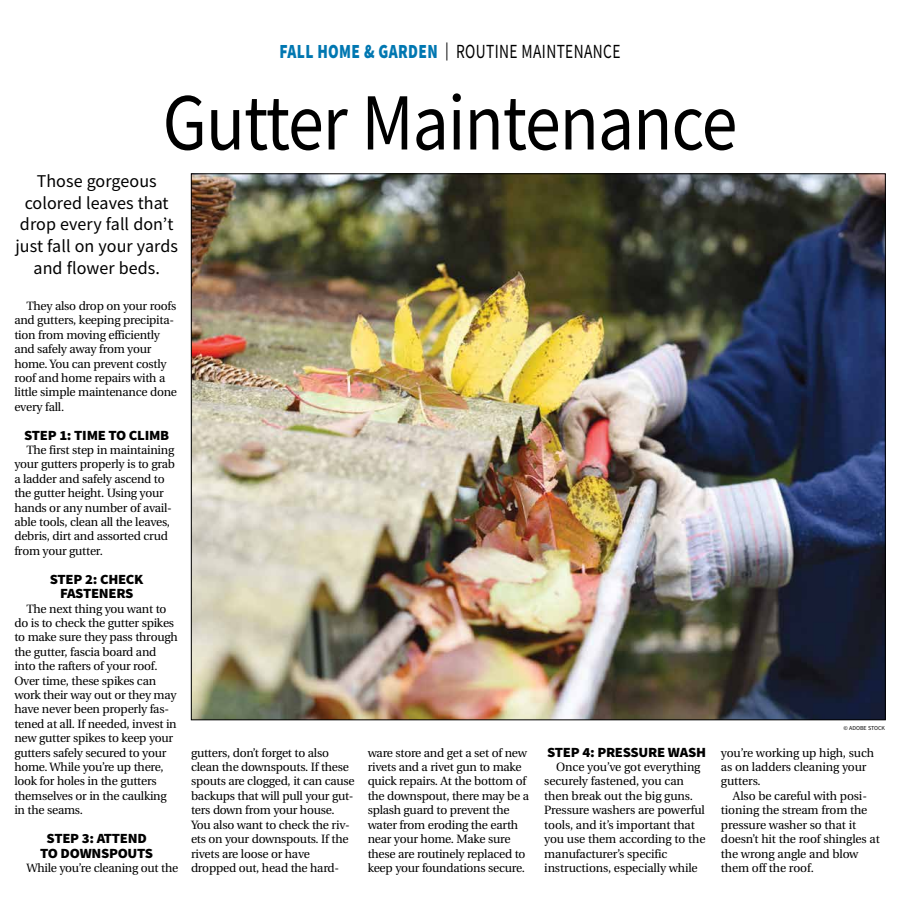
<style>
.page{position:relative;width:900px;height:908px;background:#fff}
.page>*{position:absolute;margin:0;border:0;box-sizing:border-box;transform-origin:0 0}
.t1{font:81px "Source Sans Pro";letter-spacing:-.015em;color:#000;scale:.89 1}
.t2{font:20px "Source Sans Pro";letter-spacing:.025em;color:#000;scale:.77 1}
.t3{font:18px/21.6px "Source Sans Pro";letter-spacing:.005em;color:#000;text-align:center}
.t4{font:900 14px/14.4px "Source Sans Pro";letter-spacing:-.02em;color:#000;text-align:center;scale:1.05 1}
.t5{font:12px/14.4px "Utopia";letter-spacing:-.02em;color:#000}
.t6{font:6px "Source Sans Pro";color:#000}
.s1{font-weight:900;color:#0077b1}
.s2{font-size:18px}
</style>
<div class="page">
<img style="left:193px;top:175px;width:691px;height:542px">
<h2 class="t2" style="left:279px;top:39px;width:445px"><span class="s1">FALL HOME &amp; GARDEN</span> <span class="s2">|</span> ROUTINE MAINTENANCE</h2>
<h1 class="t1" style="left:163px;top:71px;width:647px">Gutter Maintenance</h1>
<h3 class="t3" style="left:15px;top:170px;width:164px">Those gorgeous colored leaves that drop every fall don’t just fall on your yards and flower beds.</h3>
<p class="t5" style="left:14px;top:299px;width:164px;text-indent:12px">They also drop on your roofs and gutters, keeping precipita&shy;tion from moving efficiently and safely away from your home. You can prevent costly roof and home repairs with a little simple maintenance done every fall.</p>
<p class="t4" style="left:24px;top:427px;width:140px">STEP 1: TIME TO CLIMB</p>
<p class="t5" style="left:14px;top:443px;width:162px;text-indent:12px">The first step in maintaining your gutters properly is to grab a ladder and safely ascend to the gutter height. Using your hands or any number of avail&shy;able tools, clean all the leaves, debris, dirt and assorted crud from your gutter.</p>
<p class="t4" style="left:50px;top:571px;width:91px">STEP 2: CHECK<br>FASTENERS</p>
<p class="t5" style="left:14px;top:601px;width:165px;text-indent:12px">The next thing you want to do is to check the gutter spikes to make sure they pass through the gutter, fascia board and into the rafters of your roof.<br>Over time, these spikes can work their way out or they may have never been properly fas&shy;tened at all. If needed, invest in new gutter spikes to keep your gutters safely secured to your home. While you’re up there, look for holes in the gutters themselves or in the caulking in the seams.</p>
<p class="t4" style="left:40px;top:830px;width:109px">STEP 3: ATTEND<br>TO DOWNSPOUTS</p>
<p class="t5" style="left:26px;top:860px;width:153px">While you’re cleaning out the</p>
<p class="t5" style="left:191px;top:745px;width:165px">gutters, don’t forget to also clean the downspouts. If these spouts are clogged, it can cause backups that will pull your gut&shy;ters down from your house.<br>You also want to check the riv&shy;ets on your downspouts. If the rivets are loose or have dropped out, head the hard-</p>
<p class="t5" style="left:368px;top:745px;width:163px">ware store and get a set of new rivets and a rivet gun to make quick repairs. At the bottom of the downspout, there may be a splash guard to prevent the water from eroding the earth near your home. Make sure these are routinely replaced to keep your foundations secure.</p>
<p class="t4" style="left:547px;top:744px;width:153px">STEP 4: PRESSURE WASH</p>
<p class="t5" style="left:544px;top:759px;width:163px;text-indent:12px">Once you’ve got everything securely fastened, you can then break out the big guns.<br>Pressure washers are powerful tools, and it’s important that you use them according to the manufacturer’s specific instructions, especially while</p>
<p class="t6" style="left:844px;top:724px;width:43px">© ADOBE STOCK</p>
<p class="t5" style="left:721px;top:745px;width:155px">you’re working up high, such as on ladders cleaning your gutters.</p>
<p class="t5" style="left:721px;top:788px;width:160px;text-indent:12px">Also be careful with posi&shy;tioning the stream from the pressure washer so that it doesn’t hit the roof shingles at the wrong angle and blow them off the roof.</p>
</div>
